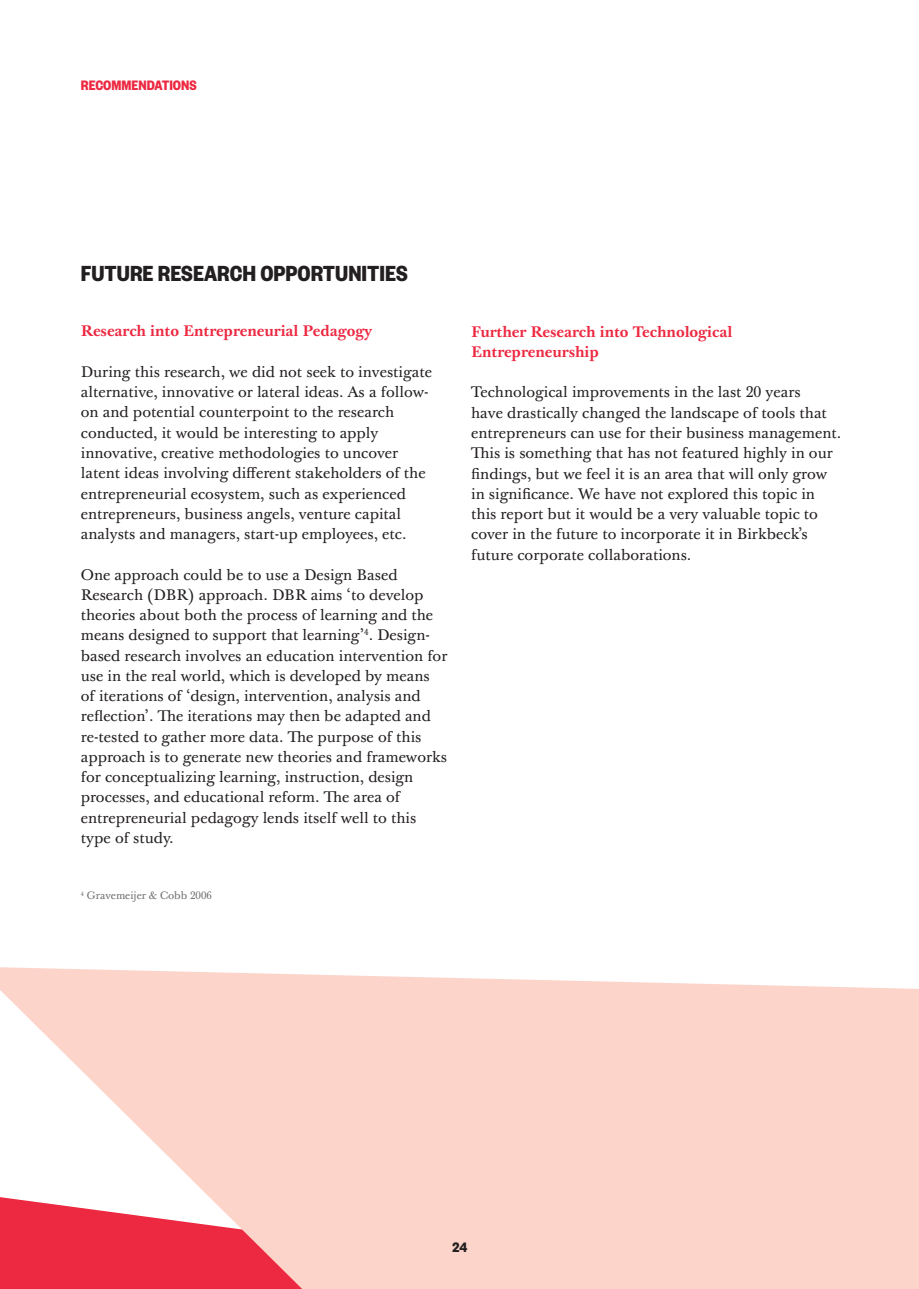
<style>
.page{position:relative;width:919px;height:1289px;background:#fff}
.page>*{position:absolute;margin:0;border:0;box-sizing:border-box;transform-origin:0 0}
.Heading_2{font:700 24px "Founders Grotesk Condensed";color:#231f20}
.t1{font:15px/20.2px "Baskerville 10 Pro";color:#231f20}
.t2{font:700 15px/20.2px "Baskerville 10 Pro";color:#ed2841}
.Heading_1{font:700 15px "Founders Grotesk Condensed";color:#ed2841}
.t3{font:700 15px "Founders Grotesk Condensed";color:#231f20}
.Footnote_text{font:10.5px "Baskerville 10 Pro";color:#6c6d70}
.s1{font-family:"Founders Grotesk Cond"}
</style>
<div class="page">
<svg style="left:0;top:967px;width:918px;height:321px;background:#fbcdc7"></svg>
<p class="Heading_1" style="left:81px;top:76px;width:117px">RECOMMENDATIONS</p>
<p class="Heading_2" style="left:81px;top:258px;width:328px">FUTURE RESEARCH OPPORTUNITIES</p>
<p class="t2" style="left:81px;top:322px;width:293px">Research into Entrepreneurial Pedagogy</p>
<p class="t1" style="left:81px;top:362px;width:353px">During this research, we did not seek to investigate alternative, innovative or lateral ideas. As a follow&shy;on and potential counterpoint to the research conducted, it would be interesting to apply innovative, creative methodologies to uncover latent ideas involving different stakeholders of the entrepreneurial ecosystem, such as experienced entrepreneurs, business angels, venture capital analysts and managers, start-up employees, etc.</p>
<p class="t1" style="left:81px;top:565px;width:368px">One approach could be to use a Design Based Research (DBR) approach. DBR aims ‘to develop theories about both the process of learning and the means designed to support that learning’<sup>4</sup>. Design&shy;based research involves an education intervention for use in the real world, which is developed by means of iterations of ‘design, intervention, analysis and reflection’. The iterations may then be adapted and re-tested to gather more data. The purpose of this approach is to generate new theories and frameworks for conceptualizing learning, instruction, design processes, and educational reform. The area of entrepreneurial pedagogy lends itself well to this type of study.</p>
<p class="Footnote_text" style="left:81px;top:888px;width:133px"><sup>4</sup> Gravemeijer &amp; Cobb 2006</p>
<p class="t2" style="left:471px;top:322px;width:262px">Further Research into Technological<br>Entrepreneurship</p>
<p class="t1" style="left:471px;top:383px;width:371px">Technological improvements in the last 20 years<br>have drastically changed the landscape of tools that entrepreneurs can use for their business management.<br>This is something that has not featured highly in our findings, but we feel it is an area that will only grow in significance. We have not explored this topic in this report but it would be a very valuable topic to cover in the future to incorporate it in Birkbeck’s future corporate collaborations.</p>
<p class="t3" style="left:452px;top:1237px;width:16px">2<span class="s1">4</span></p>
</div>
